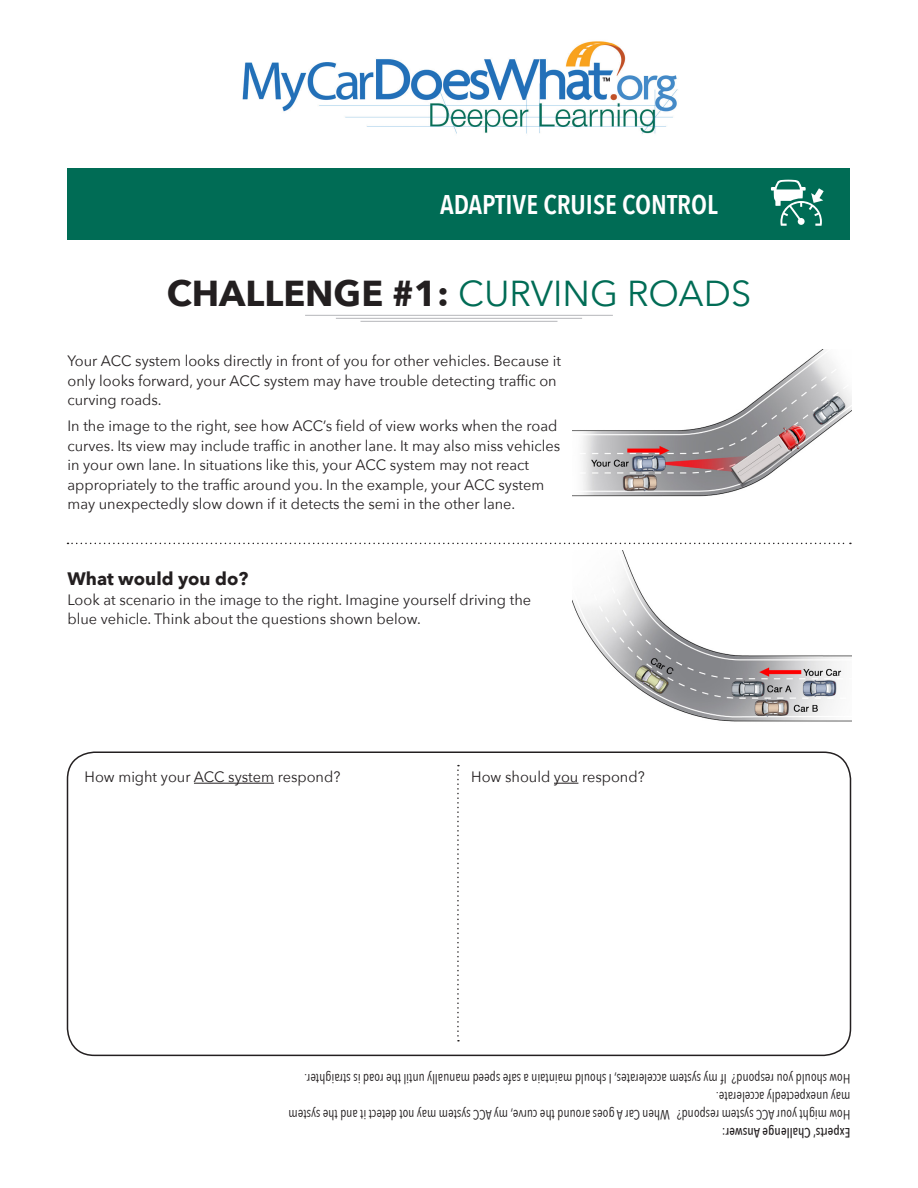
<style>
.page{position:relative;width:918px;height:1188px;background:#fff}
.page>*{position:absolute;margin:0;border:0;box-sizing:border-box;transform-origin:0 0}
.t1{font:700 36px "Avenir Next";color:#231f20}
.t2{font:600 27px "Avenir Next Condensed";color:#fff}
.t3{font:700 18px "Avenir Next";color:#231f20}
.t4{font:15px/19.5px "Avenir Next";color:#231f20}
.t5{font:13.5px/18px "Avenir Next Condensed";color:#231f20}
.t6{font:500 13.5px "Avenir Next Condensed";color:#231f20}
.s1{font-weight:400;color:#006c55}
</style>
<div class="page">
<img style="left:573px;top:350px;width:279px;height:201px">
<img style="left:573px;top:551px;width:279px;height:214px">
<div style="left:68px;top:168px;width:782px;height:72px;background:#006c55"></div>
<img style="left:242px;top:41px;width:436px;height:93px">
<hr style="left:305px;top:315px;width:308px;height:1px;background:#bebfc2">
<hr style="left:336px;top:318px;width:246px;height:1px;background:#bebfc2">
<hr style="left:361px;top:321px;width:196px;height:1px;background:#bebfc2">
<svg style="left:68px;top:543px;width:783px;height:1px"></svg>
<svg style="left:771px;top:180px;width:53px;height:46px"></svg>
<svg style="left:457px;top:765px;width:2px;height:277px"></svg>
<div style="left:67px;top:752px;width:784px;height:304px;border:2px solid #231f20;border-radius:27px"></div>
<hr style="left:194px;top:783px;width:80px;height:1px;background:#231f20">
<svg style="left:554px;top:783px;width:24px;height:1px"></svg>
<p class="t2" style="left:440px;top:181px;width:279px">ADAPTIVE CRUISE CONTROL</p>
<p class="t1" style="left:167px;top:262px;width:586px">CHALLENGE #1: <span class="s1">CURVING ROADS</span></p>
<p class="t4" style="left:68px;top:350px;width:495px">Your ACC system looks directly in front of you for other vehicles. Because it only looks forward, your ACC system may have trouble detecting traffic on curving roads.</p>
<p class="t4" style="left:68px;top:416px;width:494px">In the image to the right, see how ACC’s field of view works when the road curves. Its view may include traffic in another lane. It may also miss vehicles in your own lane. In situations like this, your ACC system may not react appropriately to the traffic around you. In the example, your ACC system may unexpectedly slow down if it detects the semi in the other lane.</p>
<p class="t3" style="left:68px;top:563px;width:182px">What would you do?</p>
<p class="t4" style="left:68px;top:589px;width:465px">Look at scenario in the image to the right. Imagine yourself driving the blue vehicle. Think about the questions shown below.</p>
<p class="t4" style="left:85px;top:766px;width:257px">How might your ACC system respond?</p>
<p class="t4" style="left:471px;top:766px;width:175px">How should you respond?</p>
<p class="t5" style="left:850px;top:1088px;width:548px;rotate:-180deg">How should you respond? If my system accelerates, I should maintain a safe speed manually until the road is straighter.</p>
<p class="t5" style="left:850px;top:1124px;width:563px;rotate:-180deg">How might your ACC system respond? When Car A goes around the curve, my ACC system may not detect it and the system may unexpectedly accelerate.</p>
<p class="t6" style="left:850px;top:1141px;width:130px;rotate:-180deg">Experts’ Challenge Answer:</p>
</div>
